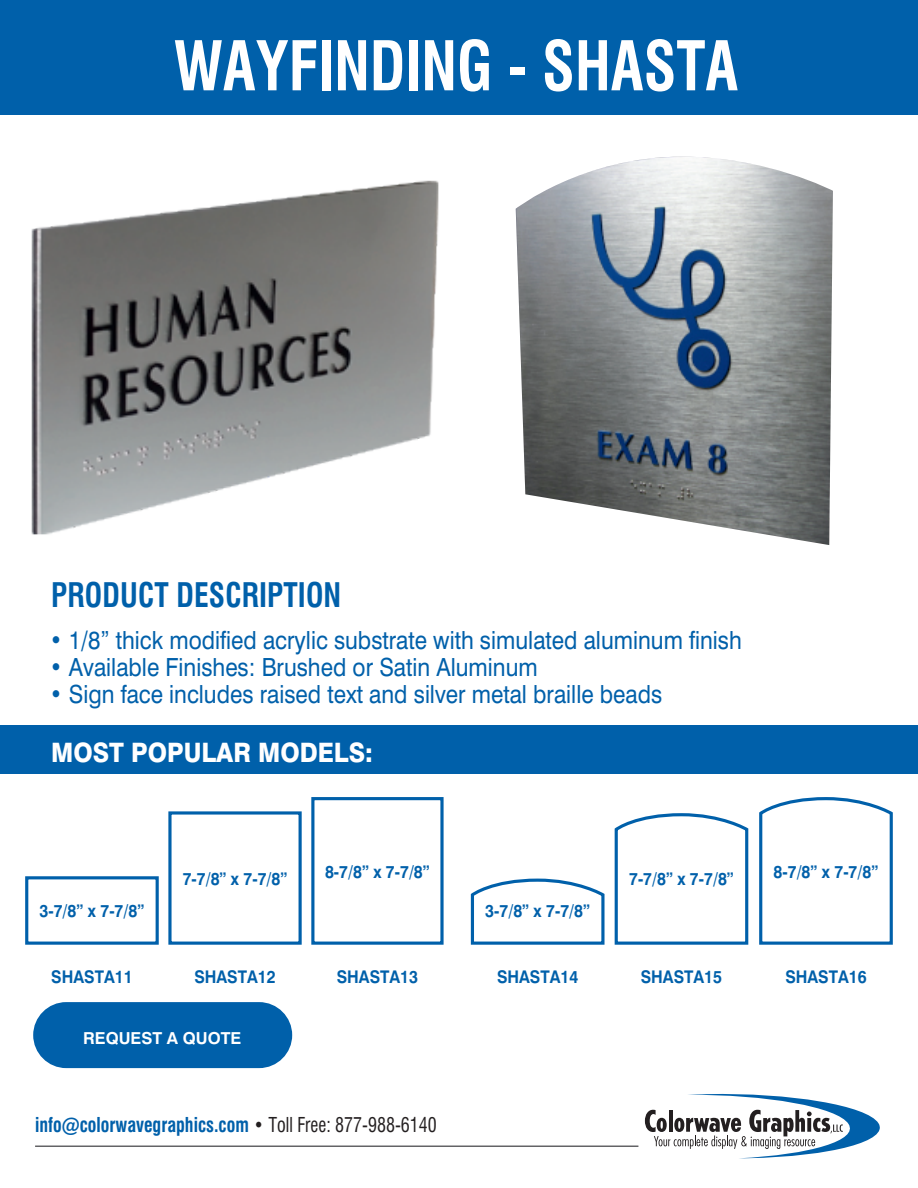
<style>
.page{position:relative;width:918px;height:1188px;background:#fff}
.page>*{position:absolute;margin:0;border:0;box-sizing:border-box;transform-origin:0 0}
.t1{font:700 condensed 66.6px "Swiss 721 BT";color:#fff;scale:.9 1}
.t2{font:700 condensed 33px "Swiss 721 BT";letter-spacing:.005em;color:#0060aa;scale:.9 1}
.t3{font:800 26.7px "Swiss 721 BT";color:#fff;scale:.9 1}
.t4{font:25.05px "Swiss 721 BT";color:#0060aa;scale:.9 1}
.t5{font:700 condensed 19.95px "Swiss 721 BT";color:#0060aa;scale:.9 1}
.t6{font:700 17.4px "Swiss 721 BT";color:#0060aa;scale:.9 1}
.t7{font:700 16.5px "Swiss 721 BT";color:#fff}
.s1{font-weight:400;color:#231f20}
</style>
<div class="page">
<div style="left:0;top:726px;width:918px;height:48px;background:#0060aa"></div>
<div style="left:0;top:0;width:918px;height:115px;background:#0060aa"></div>
<svg style="left:645px;top:1093px;width:235px;height:65px"></svg>
<hr style="left:35px;top:1146px;width:603px;height:1px;background:#636366">
<div style="left:25px;top:876px;width:134px;height:69px;border:3px solid #0060aa"></div>
<div style="left:168px;top:811px;width:134px;height:134px;border:3px solid #0060aa"></div>
<div style="left:311px;top:797px;width:133px;height:148px;border:3px solid #0060aa"></div>
<svg style="left:470px;top:878px;width:135px;height:67px"></svg>
<svg style="left:614px;top:813px;width:135px;height:132px"></svg>
<svg style="left:759px;top:797px;width:134px;height:148px"></svg>
<img style="left:31px;top:180px;width:408px;height:355px">
<img style="left:516px;top:157px;width:317px;height:388px">
<div style="left:33px;top:1002px;width:259px;height:66px;background:#0060aa;border-radius:33px"></div>
<h1 class="t1" style="left:174px;top:26px;width:629px">WAYFINDING - SHASTA</h1>
<h2 class="t2" style="left:51px;top:575px;width:324px">PRODUCT DESCRIPTION</h2>
<p class="t4" style="left:49px;top:625px;width:771px">• 1/8” thick modified acrylic substrate with simulated aluminum finish</p>
<p class="t4" style="left:49px;top:652px;width:544px">• Available Finishes: Brushed or Satin Aluminum</p>
<p class="t4" style="left:49px;top:679px;width:683px">• Sign face includes raised text and silver metal braille beads</p>
<p class="t3" style="left:51px;top:736px;width:359px">MOST POPULAR MODELS:</p>
<p class="t6" style="left:183px;top:868px;width:118px">7-7/8” x 7-7/8”</p>
<p class="t6" style="left:325px;top:861px;width:118px">8-7/8” x 7-7/8”</p>
<p class="t6" style="left:629px;top:868px;width:118px">7-7/8” x 7-7/8”</p>
<p class="t6" style="left:774px;top:861px;width:118px">8-7/8” x 7-7/8”</p>
<p class="t6" style="left:40px;top:900px;width:118px">3-7/8” x 7-7/8”</p>
<p class="t6" style="left:485px;top:900px;width:118px">3-7/8” x 7-7/8”</p>
<p class="t6" style="left:51px;top:966px;width:92px">SHASTA11</p>
<p class="t6" style="left:194px;top:966px;width:92px">SHASTA12</p>
<p class="t6" style="left:337px;top:966px;width:92px">SHASTA13</p>
<p class="t6" style="left:497px;top:966px;width:92px">SHASTA14</p>
<p class="t6" style="left:641px;top:966px;width:92px">SHASTA15</p>
<p class="t6" style="left:785px;top:966px;width:92px">SHASTA16</p>
<p class="t7" style="left:83px;top:1028px;width:160px">REQUEST A QUOTE</p>
<p class="t5" style="left:35px;top:1113px;width:448px">info@colorwavegraphics.com <span class="s1">• Toll Free: 877-988-6140</span></p>
</div>
